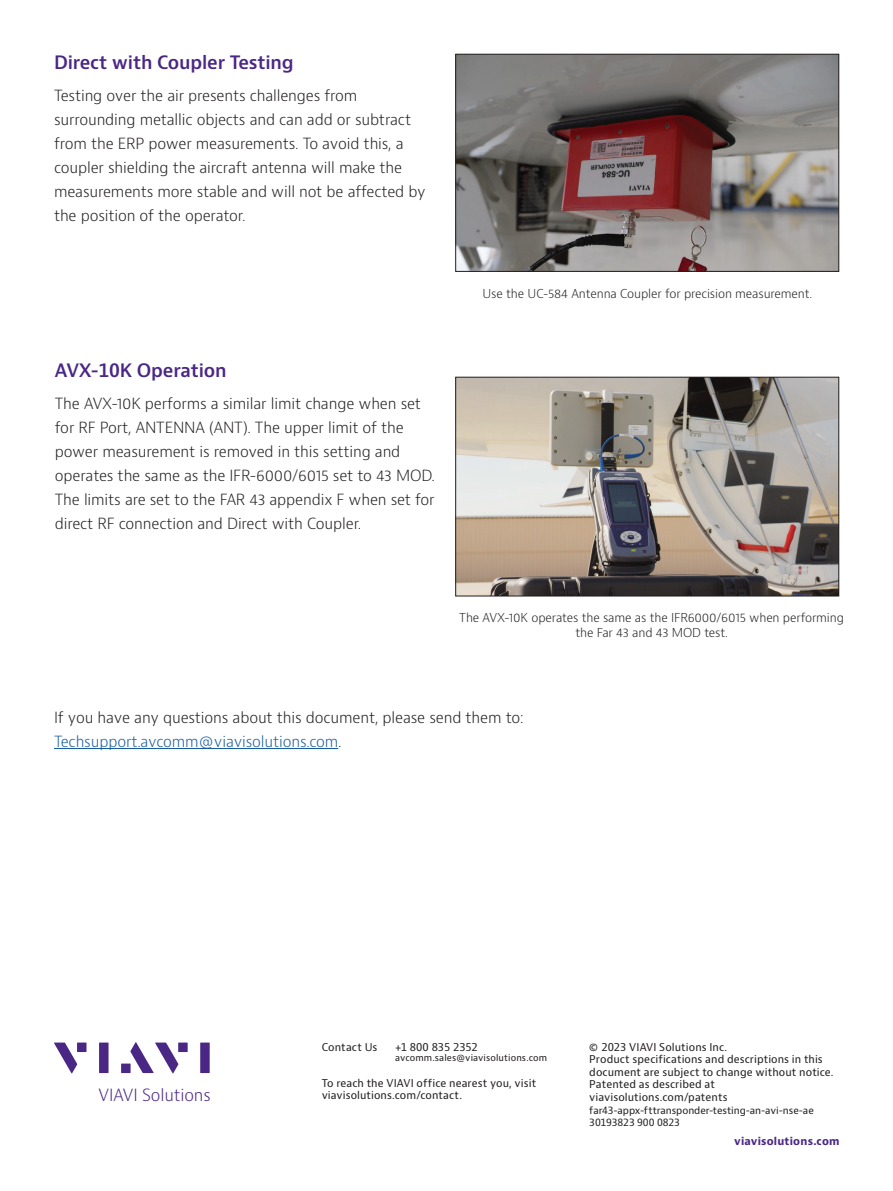
<style>
.page{position:relative;width:893px;height:1191px;background:#fff}
.page>*{position:absolute;margin:0;border:0;box-sizing:border-box;transform-origin:0 0}
.H2_Heading_Purple_12_16{font:600 18px "Bernino Sans";letter-spacing:-.01em;color:#4a2785}
.t1{font:300 16.35px "Bernino Sans";letter-spacing:-.01em;color:#4a2785}
.P_10_16{font:300 15px/24px "Bernino Sans";letter-spacing:-.01em;color:#231f20}
.P_10_16-2{font:300 12px/14.4px "Bernino Sans";letter-spacing:-.01em;color:#231f20;text-align:center}
.t2{font:10.5px/12.6px "Bernino Sans";letter-spacing:.005em;color:#231f20}
.t3{font:700 10.5px "Bernino Sans";letter-spacing:.02em;color:#4a2785}
.t4{font:9.75px/12.6px "Bernino Sans";letter-spacing:-.005em;color:#231f20}
.t5{font:9px "Bernino Sans";letter-spacing:.01em;color:#231f20}
.s1{color:#175d9e}
</style>
<div class="page">
<svg style="left:54px;top:1042px;width:23px;height:31px"></svg>
<div style="left:77px;top:1042px;width:10px;height:10px;background:#4a2785"></div>
<div style="left:99px;top:1042px;width:10px;height:31px;background:#4a2785"></div>
<div style="left:178px;top:1042px;width:10px;height:10px;background:#4a2785"></div>
<div style="left:200px;top:1042px;width:10px;height:31px;background:#4a2785"></div>
<svg style="left:130px;top:1042px;width:48px;height:31px"></svg>
<div style="left:121px;top:1063px;width:10px;height:10px;background:#4a2785"></div>
<img style="left:457px;top:56px;width:380px;height:213px">
<div style="left:455px;top:54px;width:384px;height:217px;border:1px solid #231f20"></div>
<img style="left:457px;top:379px;width:380px;height:215px">
<div style="left:455px;top:377px;width:384px;height:219px;border:1px solid #231f20"></div>
<hr style="left:54px;top:748px;width:284px;height:1px;background:#175d9e">
<p class="H2_Heading_Purple_12_16" style="left:54px;top:50px;width:241px">Direct with Coupler Testing</p>
<p class="P_10_16" style="left:54px;top:84px;width:373px">Testing over the air presents challenges from surrounding metallic objects and can add or subtract from the ERP power measurements. To avoid this, a coupler shielding the aircraft antenna will make the measurements more stable and will not be affected by the position of the operator.</p>
<p class="H2_Heading_Purple_12_16" style="left:55px;top:359px;width:173px">AVX-10K Operation</p>
<p class="P_10_16" style="left:55px;top:392px;width:381px">The AVX-10K performs a similar limit change when set for RF Port, ANTENNA (ANT). The upper limit of the power measurement is removed in this setting and operates the same as the IFR-6000/6015 set to 43 MOD.<br>The limits are set to the FAR 43 appendix F when set for direct RF connection and Direct with Coupler.</p>
<p class="P_10_16-2" style="left:483px;top:287px;width:331px">Use the UC-584 Antenna Coupler for precision measurement.</p>
<p class="P_10_16-2" style="left:459px;top:611px;width:386px">The AVX-10K operates the same as the IFR6000/6015 when performing the Far 43 and 43 MOD test.</p>
<p class="P_10_16" style="left:54px;top:705px;width:471px">If you have any questions about this document, please send them to:<br><span class="s1">Techsupport.avcomm@viavisolutions.com</span>.</p>
<p class="t1" style="left:99px;top:1084px;width:114px">VIAVI Solutions</p>
<p class="t2" style="left:322px;top:1040px;width:57px">Contact Us</p>
<p class="t2" style="left:395px;top:1040px;width:84px">+1 800 835 2352</p>
<p class="t5" style="left:395px;top:1052px;width:153px">avcomm.sales@viavisolutions.com</p>
<p class="t2" style="left:322px;top:1076px;width:216px">To reach the VIAVI office nearest you, visit viavisolutions.com/contact.</p>
<p class="t2" style="left:589px;top:1040px;width:246px">© 2023 VIAVI Solutions Inc.<br>Product specifications and descriptions in this document are subject to change without notice.<br>Patented as described at viavisolutions.com/patents</p>
<p class="t4" style="left:589px;top:1104px;width:226px">far43-appx-fttransponder-testing-an-avi-nse-ae<br>30193823 900 0823</p>
<p class="t3" style="left:734px;top:1134px;width:107px">viavisolutions.com</p>
</div>
